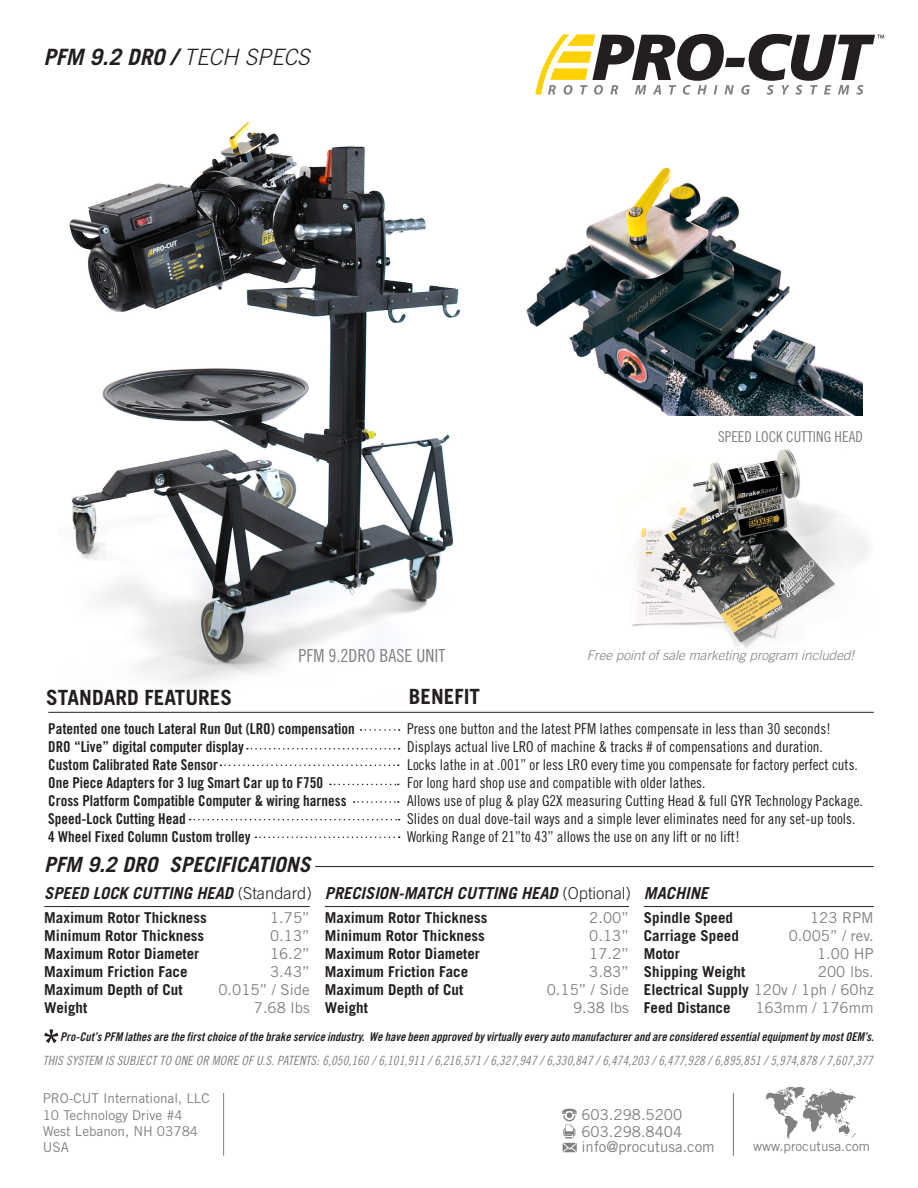
<style>
.page{position:relative;width:918px;height:1188px;background:#fff}
.page>*{position:absolute;margin:0;border:0;box-sizing:border-box;transform-origin:0 0}
.t1{font:italic 700 22.5px "Trade Gothic";color:#231f20}
.t2{font:italic 700 21px "Trade Gothic";color:#231f20}
.t3{font:700 21px "Trade Gothic";color:#231f20}
.t4{font:18px "Trade Gothic Cond Eighteen";color:#808083}
.t5{font:italic 700 16.5px "Trade Gothic";color:#231f20}
.t6{font:15px "Trade Gothic Cond Eighteen";color:#231f20}
.t7{font:700 15px "Trade Gothic";color:#231f20}
.t8{font:15px "Trade Gothic Bold Cond Twenty";color:#231f20}
.t9{font:15px "Trade Gothic";color:#808083}
.t10{font:15px "Trade Gothic Cond Eighteen";color:#808083}
.t11{font:13.5px "Trade Gothic";color:#808083}
.t12{font:italic 300 13.5px "Trade Gothic";color:#808083}
.t13{font:12.75px "Trade Gothic Cond Eighteen Obl";letter-spacing:.01em;color:#808083}
.t14{font:12px "Trade Gothic Bold Cond Twenty Obl";color:#231f20}
.s1{font-weight:300}
.s2{font-weight:300;font-style:normal}
.s3{font-weight:400;color:#808083}
</style>
<div class="page">
<img style="left:632px;top:449px;width:237px;height:199px">
<img style="left:69px;top:122px;width:392px;height:562px">
<img style="left:526px;top:167px;width:337px;height:248px">
<svg style="left:535px;top:34px;width:349px;height:61px"></svg>
<hr style="left:48px;top:712px;width:826px;height:1px;background:#231f20">
<svg style="left:247px;top:748px;width:153px;height:2px"></svg>
<svg style="left:220px;top:765px;width:179px;height:1px"></svg>
<svg style="left:330px;top:784px;width:69px;height:1px"></svg>
<svg style="left:354px;top:801px;width:45px;height:2px"></svg>
<svg style="left:190px;top:819px;width:210px;height:1px"></svg>
<hr style="left:315px;top:866px;width:559px;height:1px;background:#231f20">
<hr style="left:44px;top:906px;width:266px;height:1px;background:#231f20">
<hr style="left:325px;top:906px;width:304px;height:1px;background:#231f20">
<hr style="left:644px;top:906px;width:230px;height:1px;background:#231f20">
<svg style="left:44px;top:1029px;width:14px;height:14px"></svg>
<svg style="left:360px;top:729px;width:40px;height:2px"></svg>
<svg style="left:255px;top:837px;width:145px;height:1px"></svg>
<svg style="left:765px;top:1087px;width:91px;height:52px"></svg>
<hr style="left:223px;top:1093px;width:1px;height:63px;background:#808083">
<svg style="left:562px;top:1109px;width:15px;height:43px"></svg>
<hr style="left:733px;top:1093px;width:1px;height:63px;background:#808083">
<p class="t1" style="left:43px;top:43px;width:268px">PFM 9.2 DRO / <span class="s1">TECH SPECS</span></p>
<p class="t10" style="left:718px;top:428px;width:146px">SPEED LOCK CUTTING HEAD</p>
<p class="t4" style="left:298px;top:645px;width:148px">PFM 9.2DRO BASE UNIT</p>
<p class="t12" style="left:587px;top:647px;width:269px">Free point of sale marketing program included!</p>
<p class="t3" style="left:46px;top:685px;width:187px">STANDARD FEATURES</p>
<p class="t8" style="left:48px;top:720px;width:308px">Patented one touch Lateral Run Out (LRO) compensation</p>
<p class="t8" style="left:48px;top:738px;width:197px">DRO “Live” digital computer display</p>
<p class="t8" style="left:48px;top:756px;width:171px">Custom Calibrated Rate Sensor</p>
<p class="t8" style="left:48px;top:774px;width:276px">One Piece Adapters for 3 lug Smart Car up to F750</p>
<p class="t8" style="left:48px;top:792px;width:300px">Cross Platform Compatible Computer &amp; wiring harness</p>
<p class="t8" style="left:48px;top:810px;width:139px">Speed-Lock Cutting Head</p>
<p class="t8" style="left:48px;top:828px;width:204px">4 Wheel Fixed Column Custom trolley</p>
<p class="t2" style="left:44px;top:852px;width:268px">PFM 9.2 DRO SPECIFICATIONS</p>
<p class="t3" style="left:409px;top:683px;width:73px">BENEFIT</p>
<p class="t6" style="left:407px;top:720px;width:426px">Press one button and the latest PFM lathes compensate in less than 30 seconds!</p>
<p class="t6" style="left:407px;top:738px;width:417px">Displays actual live LRO of machine &amp; tracks # of compensations and duration.</p>
<p class="t6" style="left:407px;top:756px;width:452px">Locks lathe in at .001” or less LRO every time you compensate for factory perfect cuts.</p>
<p class="t6" style="left:407px;top:774px;width:300px">For long hard shop use and compatible with older lathes.</p>
<p class="t6" style="left:407px;top:792px;width:457px">Allows use of plug &amp; play G2X measuring Cutting Head &amp; full GYR Technology Package.</p>
<p class="t6" style="left:407px;top:810px;width:450px">Slides on dual dove-tail ways and a simple lever eliminates need for any set-up tools.</p>
<p class="t6" style="left:407px;top:828px;width:334px">Working Range of 21”to 43” allows the use on any lift or no lift!</p>
<p class="t5" style="left:44px;top:883px;width:269px">SPEED LOCK CUTTING HEAD <span class="s2">(Standard)</span></p>
<p class="t5" style="left:325px;top:883px;width:308px">PRECISION-MATCH CUTTING HEAD <span class="s2">(Optional)</span></p>
<p class="t5" style="left:644px;top:882px;width:66px">MACHINE</p>
<p class="t7" style="left:44px;top:909px;width:164px">Maximum Rotor Thickness</p>
<p class="t7" style="left:44px;top:927px;width:162px">Minimum Rotor Thickness</p>
<p class="t7" style="left:44px;top:945px;width:157px">Maximum Rotor Diameter</p>
<p class="t7" style="left:44px;top:963px;width:145px">Maximum Friction Face</p>
<p class="t7" style="left:44px;top:981px;width:140px">Maximum Depth of Cut</p>
<p class="t7" style="left:44px;top:999px;width:45px">Weight</p>
<p class="t7" style="left:325px;top:909px;width:164px">Maximum Rotor Thickness</p>
<p class="t7" style="left:325px;top:927px;width:162px">Minimum Rotor Thickness</p>
<p class="t7" style="left:325px;top:945px;width:157px">Maximum Rotor Diameter</p>
<p class="t7" style="left:325px;top:963px;width:145px">Maximum Friction Face</p>
<p class="t7" style="left:325px;top:981px;width:140px">Maximum Depth of Cut</p>
<p class="t7" style="left:325px;top:999px;width:45px">Weight</p>
<p class="t7" style="left:644px;top:909px;width:91px">Spindle Speed</p>
<p class="t7" style="left:644px;top:927px;width:97px">Carriage Speed</p>
<p class="t7" style="left:644px;top:945px;width:37px">Motor</p>
<p class="t7" style="left:644px;top:963px;width:103px">Shipping Weight</p>
<p class="t7" style="left:644px;top:981px;width:231px">Electrical Supply <span class="s3">120v / 1ph / 60hz</span></p>
<p class="t7" style="left:644px;top:999px;width:88px">Feed Distance</p>
<p class="t9" style="left:810px;top:909px;width:65px">123 RPM</p>
<p class="t9" style="left:789px;top:927px;width:86px">0.005” / rev.</p>
<p class="t9" style="left:817px;top:945px;width:58px">1.00 HP</p>
<p class="t9" style="left:818px;top:963px;width:57px">200 lbs.</p>
<p class="t9" style="left:755px;top:999px;width:120px">163mm / 176mm</p>
<p class="t14" style="left:60px;top:1029px;width:815px">Pro-Cut’s PFM lathes are the first choice of the brake service industry. We have been approved by virtually every auto manufacturer and are considered essential equipment by most OEM’s.</p>
<p class="t9" style="left:270px;top:909px;width:41px">1.75”</p>
<p class="t9" style="left:270px;top:927px;width:41px">0.13”</p>
<p class="t9" style="left:270px;top:945px;width:41px">16.2”</p>
<p class="t9" style="left:270px;top:963px;width:41px">3.43”</p>
<p class="t9" style="left:218px;top:981px;width:93px">0.015” / Side</p>
<p class="t9" style="left:254px;top:999px;width:57px">7.68 lbs</p>
<p class="t9" style="left:589px;top:909px;width:41px">2.00”</p>
<p class="t9" style="left:589px;top:927px;width:41px">0.13”</p>
<p class="t9" style="left:589px;top:945px;width:41px">17.2”</p>
<p class="t9" style="left:589px;top:963px;width:41px">3.83”</p>
<p class="t9" style="left:547px;top:981px;width:84px">0.15” / Side</p>
<p class="t9" style="left:573px;top:999px;width:57px">9.38 lbs</p>
<p class="t13" style="left:43px;top:1052px;width:832px">THIS SYSTEM IS SUBJECT TO ONE OR MORE OF U.S. PATENTS: 6,050,160 / 6,101,911 / 6,216,571 / 6,327,947 / 6,330,847 / 6,474,203 / 6,477,928 / 6,895,851 / 5,974,878 / 7,607,377</p>
<p class="t11" style="left:43px;top:1091px;width:168px">PRO-CUT International, LLC</p>
<p class="t11" style="left:43px;top:1107px;width:142px">10 Technology Drive #4</p>
<p class="t11" style="left:43px;top:1123px;width:157px">West Lebanon, NH 03784</p>
<p class="t11" style="left:43px;top:1139px;width:28px">USA</p>
<p class="t9" style="left:581px;top:1106px;width:102px">603.298.5200</p>
<p class="t9" style="left:581px;top:1122px;width:102px">603.298.8404</p>
<p class="t9" style="left:581px;top:1137px;width:135px">info@procutusa.com</p>
<p class="t11" style="left:753px;top:1138px;width:119px">www.procutusa.com</p>
</div>
